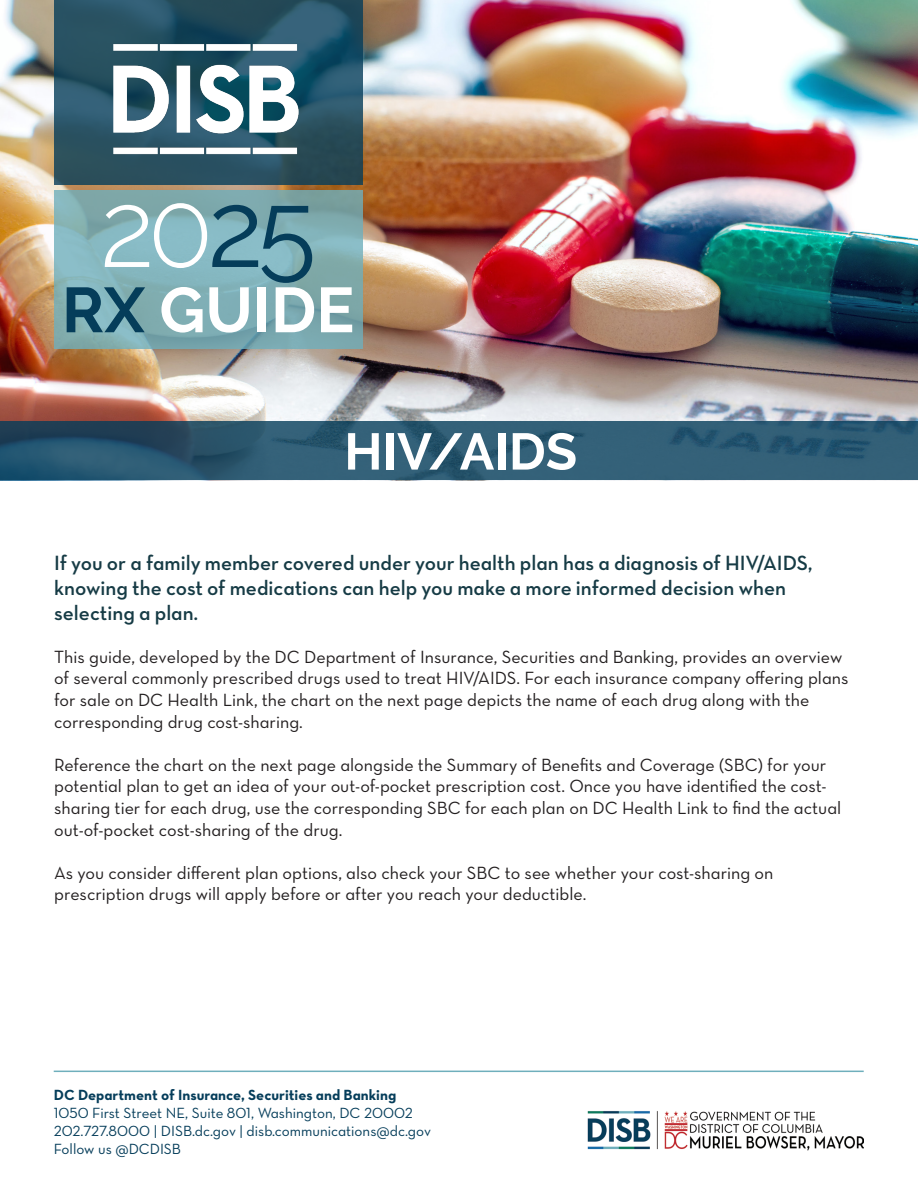
<style>
.page{position:relative;width:918px;height:1188px;background:#fff}
.page>*{position:absolute;margin:0;border:0;box-sizing:border-box;transform-origin:0 0}
.t1{font:300 106.95px "Raleway";color:#fff}
.t2{font:700 63.3px "Raleway";color:#fff}
.t3{font:700 51.3px "Raleway";color:#fff}
.t4{font:21px/25.2px "Neutra Text TF Demi Alt";color:#163b45}
.t5{font:18px/21.6px "Neutra Text Book Alt";color:#231f20}
.t6{font:15px/18px "Neutra Text Book Alt";color:#053d5a}
.t7{font:15px "Neutra Text Bold Alt";color:#053d5a}
.s1{font-weight:400;color:#053d5a}
.s2{color:#053d5a}
</style>
<div class="page">
<img style="left:0;top:0;width:918px;height:421px">
<svg style="left:54px;top:190px;width:309px;height:159px;background:#80afb5"></svg>
<svg style="left:54px;top:0;width:309px;height:184px;background:#275062"></svg>
<svg style="left:0;top:421px;width:918px;height:59px;background:#2d5971"></svg>
<img style="left:103px;top:36px;width:208px;height:126px">
<hr style="left:54px;top:1071px;width:810px;height:1px;background:#6fafbc">
<img style="left:587px;top:1111px;width:277px;height:40px">
<p class="t1" style="left:100px;top:167px;width:218px">20<span class="s1">25</span></p>
<p class="t2" style="left:62px;top:274px;width:294px"><span class="s2">RX</span> GUIDE</p>
<p class="t3" style="left:344px;top:422px;width:234px">HIV/AIDS</p>
<p class="t4" style="left:54px;top:550px;width:760px">If you or a family member covered under your health plan has a diagnosis of HIV/AIDS, knowing the cost of medications can help you make a more informed decision when selecting a plan.</p>
<p class="t5" style="left:54px;top:646px;width:796px">This guide, developed by the DC Department of Insurance, Securities and Banking, provides an overview of several commonly prescribed drugs used to treat HIV/AIDS. For each insurance company offering plans for sale on DC Health Link, the chart on the next page depicts the name of each drug along with the corresponding drug cost-sharing.</p>
<p class="t5" style="left:54px;top:754px;width:789px">Reference the chart on the next page alongside the Summary of Benefits and Coverage (SBC) for your potential plan to get an idea of your out-of-pocket prescription cost. Once you have identified the cost&shy;sharing tier for each drug, use the corresponding SBC for each plan on DC Health Link to find the actual out-of-pocket cost-sharing of the drug.</p>
<p class="t5" style="left:54px;top:862px;width:721px">As you consider different plan options, also check your SBC to see whether your cost-sharing on prescription drugs will apply before or after you reach your deductible.</p>
<p class="t7" style="left:54px;top:1085px;width:344px">DC Department of Insurance, Securities and Banking</p>
<p class="t6" style="left:54px;top:1103px;width:379px">1050 First Street NE, Suite 801, Washington, DC 20002<br>202.727.8000 | DISB.dc.gov | disb.communications@dc.gov<br>Follow us @DCDISB</p>
</div>
